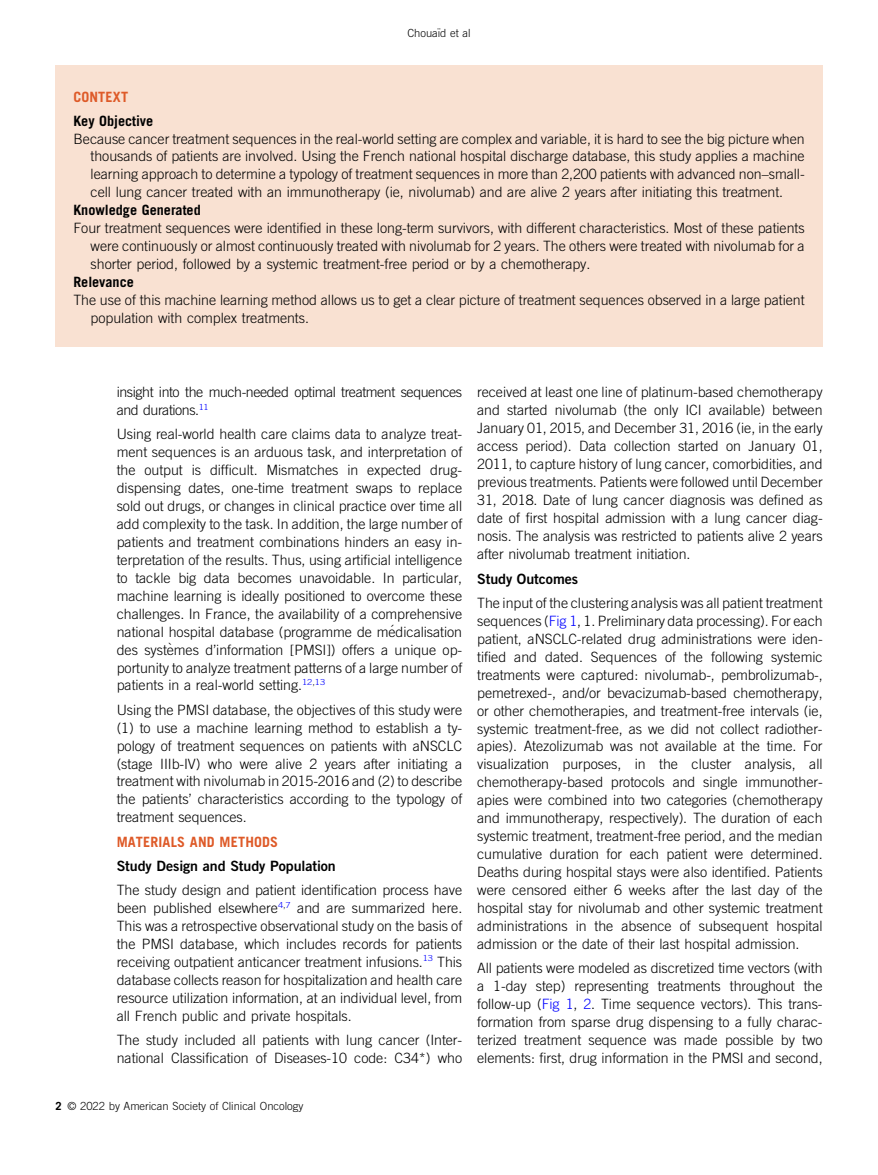
<style>
.page{position:relative;width:878px;height:1175px;background:#fff}
.page>*{position:absolute;margin:0;border:0;box-sizing:border-box;transform-origin:0 0}
.t1{font:14.25px/18px "Adv O Td 710 a 12 c";color:#000;text-align:justify}
.t2{font:14.25px/18px "Adv O Td 710 a 12 c";letter-spacing:-.025em;color:#000}
.t3{font:14.25px "Adv OT8 a 0 d 451 b.B";color:#000}
.t4{font:14.25px "Adv O Tb 03 e 4648.B";color:#000}
.t5{font:14.25px "Adv O Tb 03 e 4648.B";letter-spacing:.015em;color:#de5a28}
.t6{font:11.25px "Adv O Td 710 a 12 c";color:#000}
.s1{font-style:inherit}
.s2{font-family:"Adv O Td 710 a 12 c+fb"}
.s3{font-family:"Adv O Tb 03 e 4648.B"}
.s4{color:#00f}
</style>
<div class="page">
<div style="left:55px;top:66px;width:767px;height:281px;background:#f9e1d2"></div>
<p class="t6" style="left:407px;top:29px;width:65px">Choua¨<span class="s1">ı</span>d et al</p>
<p class="t5" style="left:73px;top:91px;width:56px">CONTEXT</p>
<p class="t4" style="left:73px;top:115px;width:81px">Key Objective</p>
<p class="t1" style="left:91px;top:131px;width:715px;text-indent:-17px">Because cancer treatment sequences in the real-world setting are complex and variable, it is hard to see the big picture when thousands of patients are involved. Using the French national hospital discharge database, this study applies a machine learning approach to determine a typology of treatment sequences in more than 2,200 patients with advanced non<span class="s1">–</span>small&shy;cell lung cancer treated with an immunotherapy (ie, nivolumab) and are alive 2 years after initiating this treatment.</p>
<p class="t4" style="left:73px;top:205px;width:129px">Knowledge Generated</p>
<p class="t1" style="left:91px;top:220px;width:715px;text-indent:-17px">Four treatment sequences were identi<span class="s2">fi</span>ed in these long-term survivors, with different characteristics. Most of these patients were continuously or almost continuously treated with nivolumab for 2 years. The others were treated with nivolumab for a shorter period, followed by a systemic treatment-free period or by a chemotherapy.</p>
<p class="t4" style="left:73px;top:277px;width:62px">Relevance</p>
<p class="t1" style="left:91px;top:292px;width:715px;text-indent:-17px">The use of this machine learning method allows us to get a clear picture of treatment sequences observed in a large patient population with complex treatments.</p>
<p class="t2" style="left:117px;top:384px;width:347px">insight into the much-needed optimal treatment sequences and durations.<sup>11</sup></p>
<p class="t1" style="left:117px;top:426px;width:347px">Using real-world health care claims data to analyze treat&shy;ment sequences is an arduous task, and interpretation of the output is dif<span class="s2">fi</span>cult. Mismatches in expected drug&shy;dispensing dates, one-time treatment swaps to replace sold out drugs, or changes in clinical practice over time all add complexity to the task. In addition, the large number of patients and treatment combinations hinders an easy in&shy;terpretation of the results. Thus, using arti<span class="s2">fi</span>cial intelligence to tackle big data becomes unavoidable. In particular, machine learning is ideally positioned to overcome these challenges. In France, the availability of a comprehensive national hospital database (programme de medicalisation</p>
<p class="t1" style="left:117px;top:622px;width:347px;line-height:19.2px;text-indent:274px">´<br>des systemes d<span class="s1">’</span>information [PMSI]) offers a unique op-</p>
<p class="t1" style="left:117px;top:640px;width:347px;line-height:18.6px;text-align:left;text-indent:52px">`<br>portunity to analyze treatment patterns of a large number of patients in a real-world setting.<sup>12</sup><sup>,</sup><sup>13</sup></p>
<p class="t1" style="left:117px;top:701px;width:347px">Using the PMSI database, the objectives of this study were (1) to use a machine learning method to establish a ty&shy;pology of treatment sequences on patients with aNSCLC (stage IIIb-IV) who were alive 2 years after initiating a treatment with nivolumab in 2015-2016 and (2) to describe the patients<span class="s1">’</span> characteristics according to the typology of treatment sequences.</p>
<p class="t5" style="left:117px;top:837px;width:163px">MATERIALS AND METHODS</p>
<p class="t3" style="left:117px;top:861px;width:220px">Study Design and Study Population</p>
<p class="t1" style="left:117px;top:882px;width:347px">The study design and patient identi<span class="s2">fi</span>cation process have been published elsewhere<sup>4</sup><sup>,</sup><sup>7</sup> and are summarized here.<br>This was a retrospective observational study on the basis of the PMSI database, which includes records for patients receiving outpatient anticancer treatment infusions.<sup>13</sup> This database collects reason for hospitalization and health care resource utilization information, at an individual level, from all French public and private hospitals.</p>
<p class="t1" style="left:117px;top:1032px;width:347px">The study included all patients with lung cancer (Inter&shy;national Classi<span class="s2">fi</span>cation of Diseases-10 code: C34*) who</p>
<p class="t6" style="left:55px;top:1101px;width:249px"><span class="s3">2</span> © 2022 by American Society of Clinical Oncology</p>
<p class="t1" style="left:477px;top:384px;width:347px">received at least one line of platinum-based chemotherapy and started nivolumab (the only ICI available) between January 01, 2015, and December 31, 2016 (ie, in the early access period). Data collection started on January 01, 2011, to capture history of lung cancer, comorbidities, and previous treatments. Patients were followed until December 31, 2018. Date of lung cancer diagnosis was de<span class="s2">fi</span>ned as date of <span class="s2">fi</span>rst hospital admission with a lung cancer diag&shy;nosis. The analysis was restricted to patients alive 2 years after nivolumab treatment initiation.</p>
<p class="t3" style="left:477px;top:574px;width:102px">Study Outcomes</p>
<p class="t1" style="left:477px;top:595px;width:347px">The input of the clustering analysis was all patient treatment sequences (<span class="s4">Fig 1</span>, 1. Preliminary data processing). For each patient, aNSCLC-related drug administrations were iden&shy;ti<span class="s2">fi</span>ed and dated. Sequences of the following systemic treatments were captured: nivolumab-, pembrolizumab-, pemetrexed-, and/or bevacizumab-based chemotherapy, or other chemotherapies, and treatment-free intervals (ie, systemic treatment-free, as we did not collect radiother&shy;apies). Atezolizumab was not available at the time. For visualization purposes, in the cluster analysis, all chemotherapy-based protocols and single immunother&shy;apies were combined into two categories (chemotherapy and immunotherapy, respectively). The duration of each systemic treatment, treatment-free period, and the median cumulative duration for each patient were determined.<br>Deaths during hospital stays were also identi<span class="s2">fi</span>ed. Patients were censored either 6 weeks after the last day of the hospital stay for nivolumab and other systemic treatment administrations in the absence of subsequent hospital admission or the date of their last hospital admission.</p>
<p class="t1" style="left:477px;top:960px;width:347px">All patients were modeled as discretized time vectors (with a 1-day step) representing treatments throughout the follow-up (<span class="s4">Fig 1</span>, <span class="s4">2</span>. Time sequence vectors). This trans&shy;formation from sparse drug dispensing to a fully charac&shy;terized treatment sequence was made possible by two elements: <span class="s2">fi</span>rst, drug information in the PMSI and second,</p>
</div>
